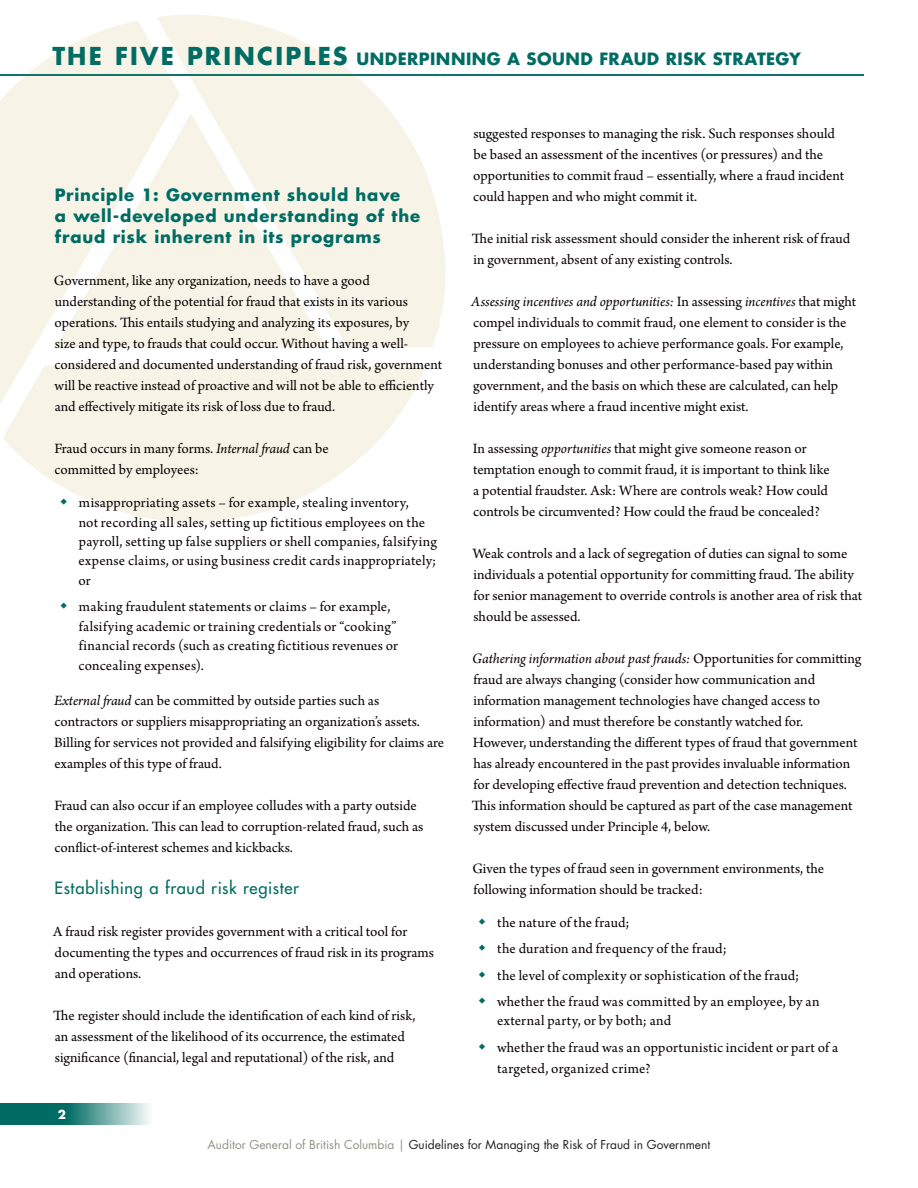
<style>
.page{position:relative;width:918px;height:1188px;background:#fff}
.page>*{position:absolute;margin:0;border:0;box-sizing:border-box;transform-origin:0 0}
.t1{font:700 16.5px/21px "Futura";letter-spacing:.045em;color:#006c64}
.t2{font:700 16.5px "Futura";letter-spacing:.025em;color:#006c64}
.t3{font:16.5px "Futura";letter-spacing:.035em;color:#006c64}
.t4{font:15px/21px "Arno Pro";color:#0a0204}
.t5{font:12px "Futura";color:#231f20}
.t6{font:700 12px "Futura";color:#fff}
.s1{font-size:24px}
.s2{font-style:italic}
.s3{color:#939285}
</style>
<div class="page">
<svg style="left:157px;top:15px;width:289px;height:332px;fill:#f7f4e7"></svg>
<svg style="left:0;top:21px;width:180px;height:383px;fill:#f7f4e7"></svg>
<svg style="left:56px;top:114px;width:271px;height:233px;background:#f8f5ea"></svg>
<svg style="left:3px;top:365px;width:422px;height:157px;fill:#f7f4e7"></svg>
<svg style="left:0;top:1104px;width:149px;height:21px;background:#43928c"></svg>
<hr style="left:0;top:74px;width:864px;height:2px;background:#006c64">
<svg style="left:61px;top:498px;width:6px;height:7px"></svg>
<p class="t2" style="left:52px;top:48px;width:750px"><span class="s1">THE FIVE PRIN CIPLES</span> UNDERPINNING A SOUND FRAUD RISK STRATEGY</p>
<p class="t1" style="left:55px;top:184px;width:367px">Principle 1: Government should have<br>a well-developed understanding of the fraud risk inherent in its programs</p>
<p class="t4" style="left:54px;top:271px;width:390px">Government, like any organization, needs to have a good understanding of the potential for fraud that exists in its various operations. This entails studying and analyzing its exposures, by<br>size and type, to frauds that could occur. Without having a well&shy;considered and documented understanding of fraud risk, government will be reactive instead of proactive and will not be able to efficiently and effectively mitigate its risk of loss due to fraud.</p>
<p class="t4" style="left:54px;top:439px;width:276px">Fraud occurs in many forms. <span class="s2">Internal fraud</span> can be committed by employees:</p>
<p class="t4" style="left:79px;top:494px;width:360px;line-height:19.5px">misappropriating assets – for example, stealing inventory,<br>not recording all sales, setting up fictitious employees on the payroll, setting up false suppliers or shell companies, falsifying expense claims, or using business credit cards inappropriately; or</p>
<p class="t4" style="left:79px;top:598px;width:321px;line-height:19.5px">making fraudulent statements or claims – for example, falsifying academic or training credentials or “cooking” financial records (such as creating fictitious revenues or concealing expenses).</p>
<p class="t4" style="left:54px;top:691px;width:392px"><span class="s2">External fraud</span> can be committed by outside parties such as contractors or suppliers misappropriating an organization’s assets.<br>Billing for services not provided and falsifying eligibility for claims are examples of this type of fraud.</p>
<p class="t4" style="left:54px;top:796px;width:370px">Fraud can also occur if an employee colludes with a party outside the organization. This can lead to corruption-related fraud, such as conflict-of-interest schemes and kickbacks.</p>
<p class="t3" style="left:55px;top:878px;width:246px">Establishing a fraud risk register</p>
<p class="t4" style="left:53px;top:922px;width:382px">A fraud risk register provides government with a critical tool for documenting the types and occurrences of fraud risk in its programs and operations.</p>
<p class="t4" style="left:53px;top:1006px;width:364px">The register should include the identification of each kind of risk, an assessment of the likelihood of its occurrence, the estimated significance (financial, legal and reputational) of the risk, and</p>
<p class="t6" style="left:58px;top:1107px;width:10px">2</p>
<p class="t4" style="left:473px;top:124px;width:373px">suggested responses to managing the risk. Such responses should be based an assessment of the incentives (or pressures) and the opportunities to commit fraud – essentially, where a fraud incident could happen and who might commit it.</p>
<p class="t4" style="left:472px;top:229px;width:380px">The initial risk assessment should consider the inherent risk of fraud in government, absent of any existing controls.</p>
<p class="t4" style="left:471px;top:292px;width:387px"><span class="s2">Assessing incentives and opportunities:</span> In assessing <span class="s2">incentives</span> that might compel individuals to commit fraud, one element to consider is the pressure on employees to achieve performance goals. For example, understanding bonuses and other performance-based pay within government, and the basis on which these are calculated, can help identify areas where a fraud incentive might exist.</p>
<p class="t4" style="left:473px;top:439px;width:358px">In assessing <span class="s2">opportunities</span> that might give someone reason or temptation enough to commit fraud, it is important to think like a potential fraudster. Ask: Where are controls weak? How could controls be circumvented? How could the fraud be concealed?</p>
<p class="t4" style="left:473px;top:544px;width:391px">Weak controls and a lack of segregation of duties can signal to some individuals a potential opportunity for committing fraud. The ability for senior management to override controls is another area of risk that should be assessed.</p>
<p class="t4" style="left:472px;top:649px;width:391px"><span class="s2">Gathering information about past frauds:</span> Opportunities for committing fraud are always changing (consider how communication and information management technologies have changed access to information) and must therefore be constantly watched for.<br>However, understanding the different types of fraud that government has already encountered in the past provides invaluable information for developing effective fraud prevention and detection techniques.<br>This information should be captured as part of the case management system discussed under Principle 4, below.</p>
<p class="t4" style="left:472px;top:859px;width:353px">Given the types of fraud seen in government environments, the following information should be tracked:</p>
<p class="t4" style="left:497px;top:910px;width:324px;line-height:26.2px">the nature of the fraud;<br>the duration and frequency of the fraud;<br>the level of complexity or sophistication of the fraud; whether the fraud was committed by an employee, by an</p>
<p class="t4" style="left:497px;top:1008px;width:343px;line-height:26.2px">external party, or by both; and<br>whether the fraud was an opportunistic incident or part of a</p>
<p class="t4" style="left:497px;top:1058px;width:155px">targeted, organized crime?</p>
<p class="t5" style="left:208px;top:1137px;width:504px"><span class="s3">Auditor General of British Columbia |</span> Guidelines for Managing the Risk of Fraud in Government</p>
</div>
